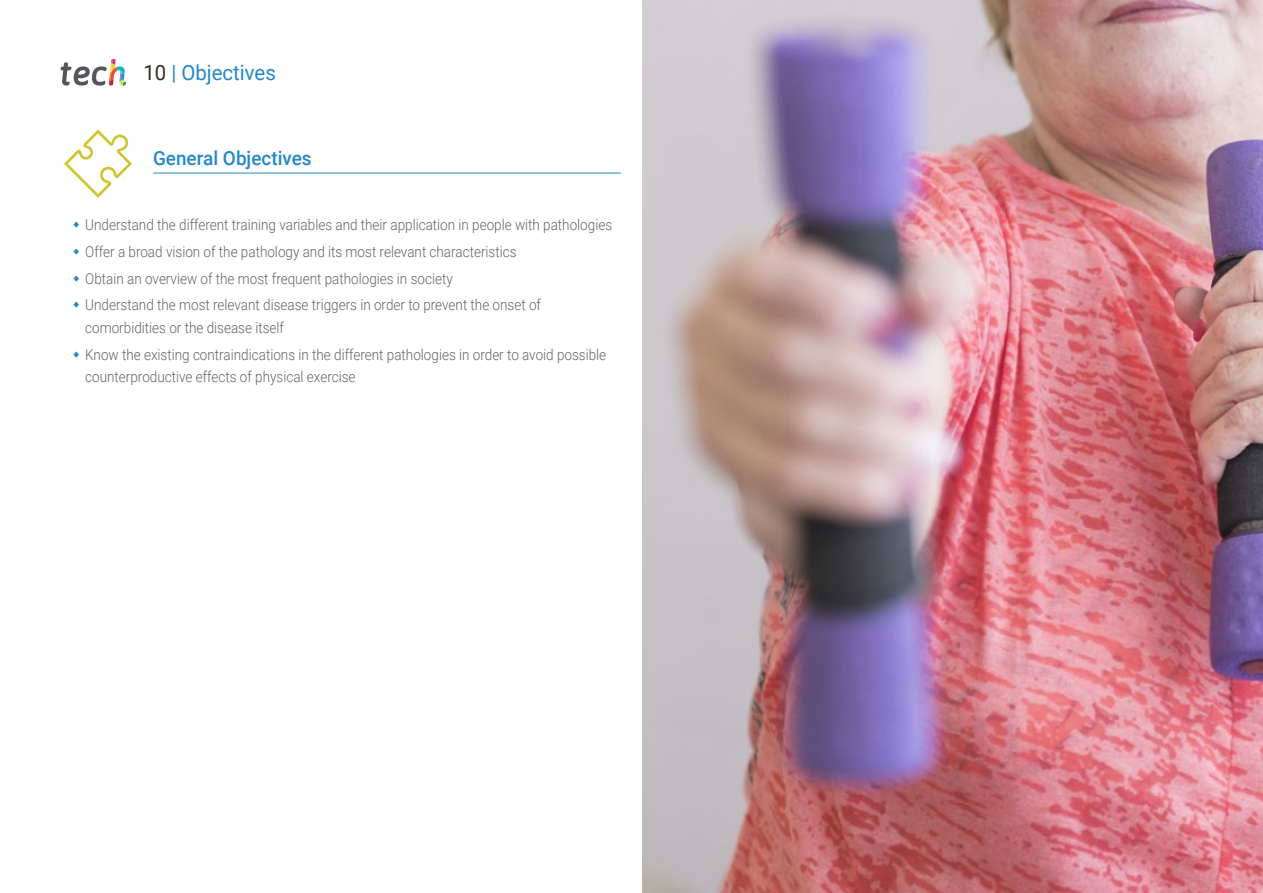
<style>
.page{position:relative;width:1263px;height:893px;background:#fff}
.page>*{position:absolute;margin:0;border:0;box-sizing:border-box;transform-origin:0 0}
.t1{font:21px "Roboto";color:#2488c9}
.t2{font:500 19.5px "Roboto";color:#2488c9}
.t3{font:300 15px/26.7px "Roboto";color:#61646a;scale:.9 1}
.s1{color:#312e20}
</style>
<div class="page">
<hr style="left:153px;top:173px;width:468px;height:1px;background:#2488c9">
<svg style="left:64px;top:130px;width:68px;height:68px"></svg>
<img style="left:642px;top:0;width:621px;height:893px">
<svg style="left:61px;top:59px;width:65px;height:27px"></svg>
<h1 class="t1" style="left:144px;top:57px;width:134px"><span class="s1">10</span> | Objectives</h1>
<h2 class="t2" style="left:153px;top:144px;width:160px">General Objectives</h2>
<p class="t3" style="left:85px;top:211px;width:587px">Understand the different training variables and their application in people with pathologies Offer a broad vision of the pathology and its most relevant characteristics<br>Obtain an overview of the most frequent pathologies in society<br>Understand the most relevant disease triggers in order to prevent the onset of</p>
<p class="t3" style="left:85px;top:314px;width:580px">comorbidities or the disease itself<br>Know the existing contraindications in the different pathologies in order to avoid possible</p>
<p class="t3" style="left:85px;top:363px;width:302px">counterproductive effects of physical exercise</p>
</div>
